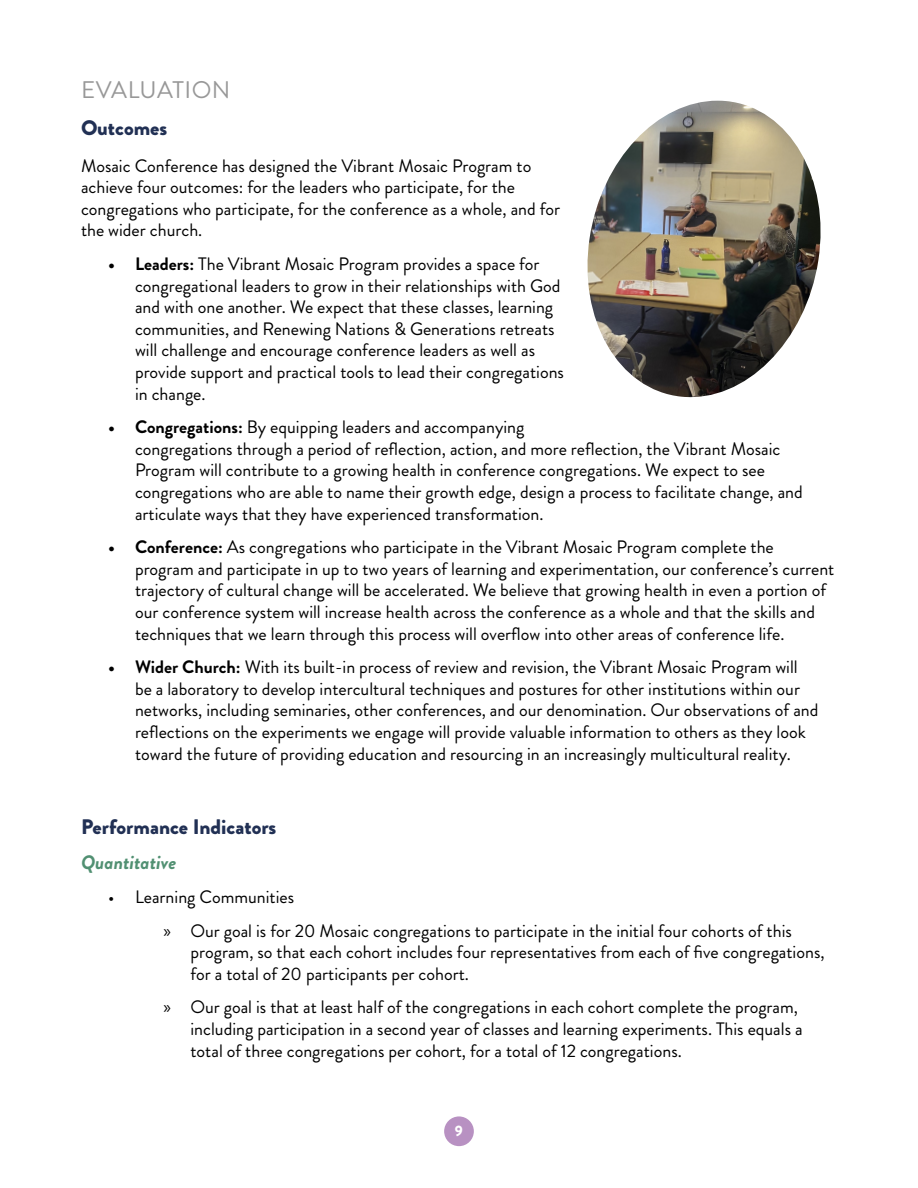
<style>
.page{position:relative;width:918px;height:1188px;background:#fff}
.page>*{position:absolute;margin:0;border:0;box-sizing:border-box;transform-origin:0 0}
.t1{font:24px "Brandon Grotesque";letter-spacing:.02em;color:#989898}
.t2{font:900 21px "Brandon Grotesque";color:#213054}
.t3{font:italic 700 19.5px "Brandon Grotesque";color:#519072}
.t4{font:18px/21.6px "Brandon Grotesque";color:#000}
.t5{font:900 15px "Brandon Grotesque";color:#fff}
.s1{font-weight:700}
.s2{font-family:"Myriad Pro"}
</style>
<div class="page">
<div style="left:444px;top:1116px;width:30px;height:30px;background:#b891c2;border-radius:50%"></div>
<img style="left:587px;top:101px;width:234px;height:297px">
<h1 class="t1" style="left:81px;top:73px;width:151px">EVALUATION</h1>
<p class="t2" style="left:81px;top:113px;width:88px">Outcomes</p>
<p class="t4" style="left:81px;top:155px;width:481px">Mosaic Conference has designed the Vibrant Mosaic Program to achieve four outcomes: for the leaders who participate, for the congregations who participate, for the conference as a whole, and for the wider church.</p>
<p class="t4" style="left:135px;top:253px;width:431px;text-indent:-27px"><span class="s1">• Leaders:</span> The Vibrant Mosaic Program provides a space for congregational leaders to grow in their relationships with God and with one another. We expect that these classes, learning communities, and Renewing Nations &amp; Generations retreats will challenge and encourage conference leaders as well as provide support and practical tools to lead their congregations in change.</p>
<p class="t4" style="left:135px;top:416px;width:669px;text-indent:-27px"><span class="s1">• Congregations:</span> By equipping leaders and accompanying<br>congregations through a period of reflection, action, and more reflection, the Vibrant Mosaic Program will contribute to a growing health in conference congregations. We expect to see congregations who are able to name their growth edge, design a process to facilitate change, and articulate ways that they have experienced transformation.</p>
<p class="t4" style="left:135px;top:536px;width:701px;text-indent:-27px"><span class="s1">• Conference:</span> As congregations who participate in the Vibrant Mosaic Program complete the program and participate in up to two years of learning and experimentation, our conference’s current trajectory of cultural change will be accelerated. We believe that growing health in even a portion of our conference system will increase health across the conference as a whole and that the skills and techniques that we learn through this process will overflow into other areas of conference life.</p>
<p class="t4" style="left:135px;top:657px;width:685px;text-indent:-27px"><span class="s1">• Wider Church:</span> With its built-in process of review and revision, the Vibrant Mosaic Program will be a laboratory to develop intercultural techniques and postures for other institutions within our networks, including seminaries, other conferences, and our denomination. Our observations of and reflections on the experiments we engage will provide valuable information to others as they look toward the future of providing education and resourcing in an increasingly multicultural reality.</p>
<p class="t2" style="left:81px;top:812px;width:197px">Performance Indicators</p>
<p class="t3" style="left:81px;top:849px;width:97px">Quantitative</p>
<p class="t4" style="left:163px;top:880px;width:630px;line-height:33.6px;text-indent:-55px">• Learning Communities<br><span class="s2">»</span> Our goal is for 20 Mosaic congregations to participate in the initial four cohorts of this</p>
<p class="t4" style="left:190px;top:941px;width:636px">program, so that each cohort includes four representatives from each of five congregations, for a total of 20 participants per cohort.</p>
<p class="t4" style="left:190px;top:997px;width:614px;text-indent:-27px"><span class="s2">»</span> Our goal is that at least half of the congregations in each cohort complete the program, including participation in a second year of classes and learning experiments. This equals a total of three congregations per cohort, for a total of 12 congregations.</p>
<p class="t5" style="left:455px;top:1121px;width:10px">9</p>
</div>
